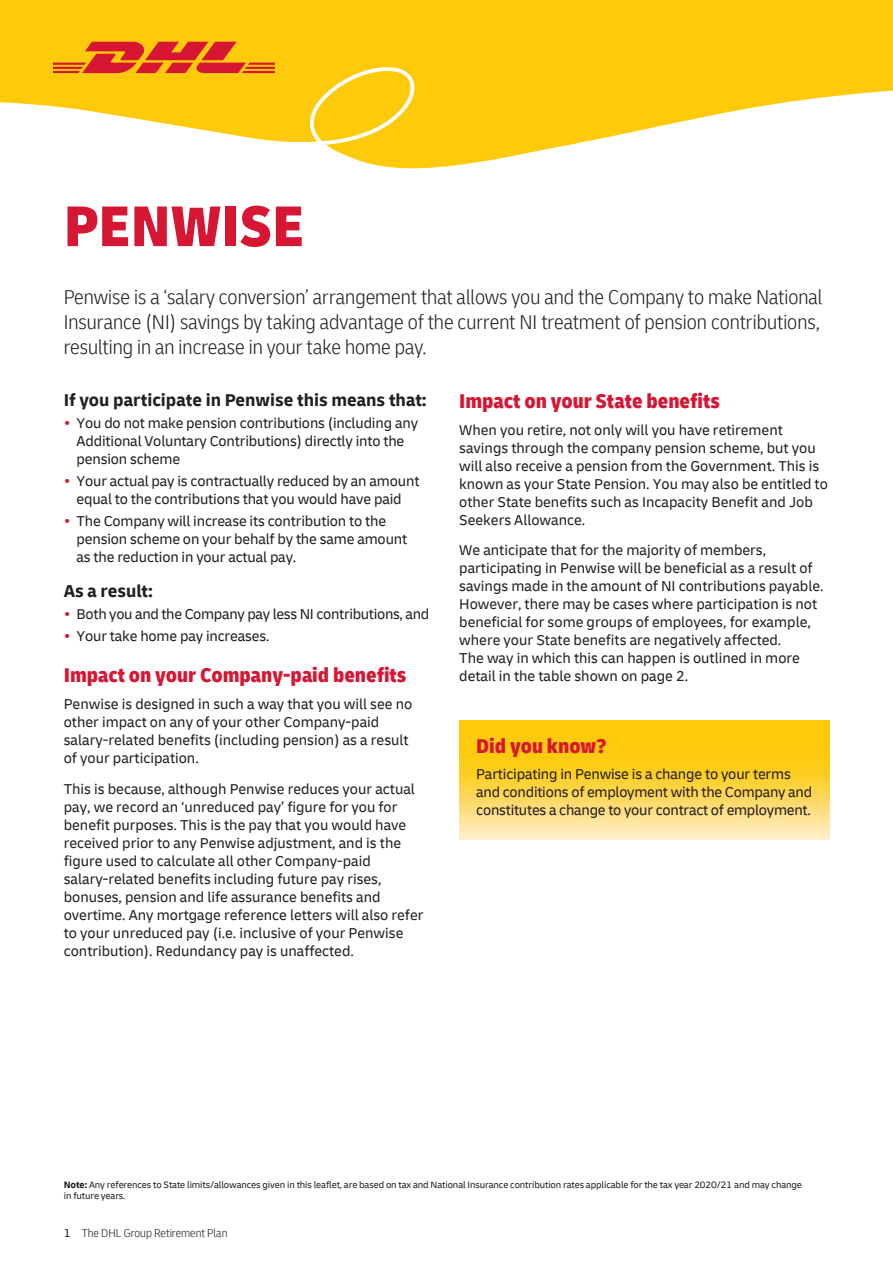
<style>
.page{position:relative;width:893px;height:1263px;background:#fff}
.page>*{position:absolute;margin:0;border:0;box-sizing:border-box;transform-origin:0 0}
.DHL_Heading_1{font:900 condensed 60px "Delivery";color:#d71634}
.DHL_Intro_copy{font:300 condensed 21px/25.2px "Delivery";color:#231f20}
.DHL_Subhead_1{font:900 condensed 21px "Delivery";color:#d71634}
.DHL_Subhead_2{font:700 18px "Delivery";color:#231f20}
.DHL_Body_10pt{font:15px/18px "Delivery";color:#231f20}
.DHL_Body_10pt-2{font:15px "Delivery";letter-spacing:-.02em;color:#231f20}
.t1{font:300 condensed 12px "Delivery";color:#231f20}
.DHL_smallprint{font:9.75px/11.7px "Delivery";letter-spacing:-.01em;color:#231f20}
.s1{font-weight:700;color:#d71634}
.s2{font-weight:700}
.s3{font-weight:400;font-stretch:normal}
</style>
<div class="page">
<svg style="left:0;top:0;width:893px;height:169px"></svg>
<div style="left:53px;top:33px;width:222px;height:49px;background:#feca0a"></div>
<svg style="left:53px;top:42px;width:222px;height:31px"></svg>
<svg style="left:459px;top:721px;width:370px;height:119px"></svg>
<p class="DHL_Heading_1" style="left:64px;top:188px;width:242px">PENWISE</p>
<p class="DHL_Intro_copy" style="left:64px;top:284px;width:760px">Penwise is a ‘salary conversion’ arrangement that allows you and the Company to make National<br>Insurance (NI) savings by taking advantage of the current NI treatment of pension contributions, resulting in an increase in your take home pay.</p>
<p class="DHL_Subhead_2" style="left:64px;top:388px;width:364px">If you participate in Penwise this means that:</p>
<p class="DHL_Body_10pt" style="left:77px;top:414px;width:343px;text-indent:-13px"><span class="s1">•</span> You do not make pension contributions (including any<br>Additional Voluntary Contributions) directly into the pension scheme</p>
<p class="DHL_Body_10pt" style="left:64px;top:472px;width:357px;text-align:center"><span class="s1">•</span> Your actual pay is contractually reduced by an amount equal to the contributions that you would have paid</p>
<p class="DHL_Body_10pt" style="left:77px;top:512px;width:332px;text-indent:-13px"><span class="s1">•</span> The Company will increase its contribution to the pension scheme on your behalf by the same amount as the reduction in your actual pay.</p>
<p class="DHL_Subhead_2" style="left:64px;top:579px;width:91px">As a result:</p>
<p class="DHL_Body_10pt-2" style="left:64px;top:605px;width:367px"><span class="s1">•</span> Both you and the Company pay less NI contributions, and</p>
<p class="DHL_Body_10pt" style="left:64px;top:627px;width:207px"><span class="s1">•</span> Your take home pay increases.</p>
<p class="DHL_Subhead_1" style="left:64px;top:662px;width:344px">Impact on your Company-paid benefits</p>
<p class="DHL_Body_10pt" style="left:64px;top:695px;width:350px">Penwise is designed in such a way that you will see no other impact on any of your other Company-paid salary-related benefits (including pension) as a result of your participation.</p>
<p class="DHL_Body_10pt" style="left:64px;top:779px;width:361px">This is because, although Penwise reduces your actual pay, we record an ‘unreduced pay’ figure for you for benefit purposes. This is the pay that you would have received prior to any Penwise adjustment, and is the figure used to calculate all other Company-paid salary-related benefits including future pay rises, bonuses, pension and life assurance benefits and overtime. Any mortgage reference letters will also refer to your unreduced pay (i.e. inclusive of your Penwise contribution). Redundancy pay is unaffected.</p>
<p class="DHL_Subhead_1" style="left:459px;top:388px;width:262px">Impact on your State benefits</p>
<p class="DHL_Body_10pt" style="left:459px;top:420px;width:370px">When you retire, not only will you have retirement savings through the company pension scheme, but you will also receive a pension from the Government. This is known as your State Pension. You may also be entitled to other State benefits such as Incapacity Benefit and Job Seekers Allowance.</p>
<p class="DHL_Body_10pt" style="left:459px;top:541px;width:366px">We anticipate that for the majority of members, participating in Penwise will be beneficial as a result of savings made in the amount of NI contributions payable.<br>However, there may be cases where participation is not beneficial for some groups of employees, for example, where your State benefits are negatively affected.<br>The way in which this can happen is outlined in more detail in the table shown on page 2.</p>
<p class="DHL_Subhead_1" style="left:476px;top:732px;width:132px">Did you know?</p>
<p class="DHL_Body_10pt" style="left:476px;top:765px;width:337px">Participating in Penwise is a change to your terms and conditions of employment with the Company and constitutes a change to your contract of employment.</p>
<p class="DHL_smallprint" style="left:64px;top:1178px;width:740px"><span class="s2">Note:</span> Any references to State limits/allowances given in this leaflet, are based on tax and National Insurance contribution rates applicable for the tax year 2020/21 and may change in future years.</p>
<p class="t1" style="left:64px;top:1226px;width:165px"><span class="s3">1</span> The DHL Group Retirement Plan</p>
</div>
